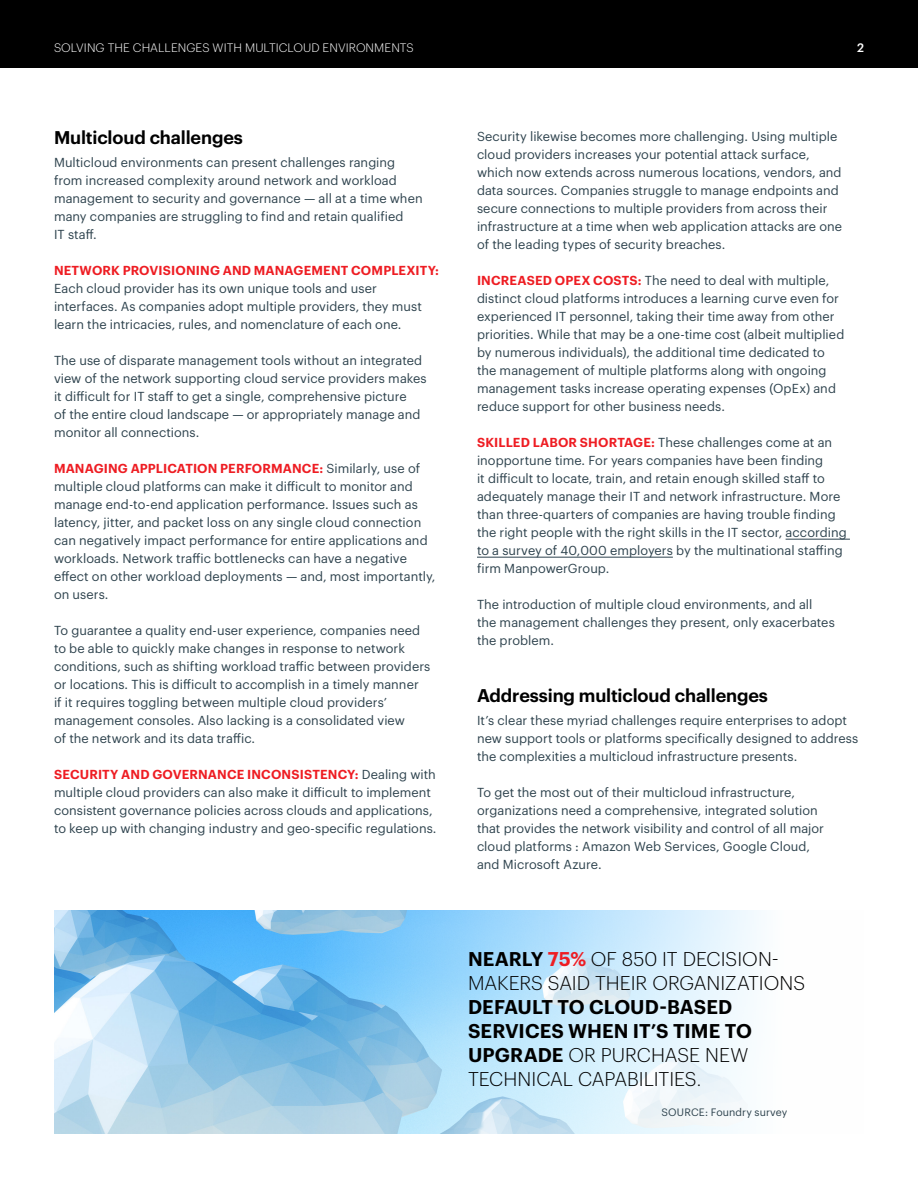
<style>
.page{position:relative;width:918px;height:1188px;background:#fff}
.page>*{position:absolute;margin:0;border:0;box-sizing:border-box;transform-origin:0 0}
.t1{font:300 19.5px/24px "Graphik";letter-spacing:-.005em;color:#000}
.t2{font:600 18px "Graphik";letter-spacing:-.01em;color:#000}
.t3{font:12.75px/18px "Graphik";letter-spacing:.005em;color:#2d424d}
.t4{font:300 12px "Graphik";letter-spacing:.005em;color:#fff}
.t5{font:500 12px "Graphik";color:#fff}
.t6{font:10.5px "Graphik";letter-spacing:.01em;color:#2d424d}
.s1{font-weight:600;color:#ee1d23}
.s2{font-weight:600}
</style>
<div class="page">
<div style="left:0;top:0;width:918px;height:68px;background:#000"></div>
<img style="left:54px;top:911px;width:705px;height:223px">
<hr style="left:786px;top:539px;width:64px;height:1px;background:#2d424d">
<hr style="left:477px;top:557px;width:196px;height:1px;background:#2d424d">
<p class="t4" style="left:54px;top:39px;width:361px">SOLVING THE CHALLENGES WITH MULTICLOUD ENVIRONMENTS</p>
<p class="t5" style="left:857px;top:38px;width:8px">2</p>
<p class="t2" style="left:54px;top:123px;width:190px">Multicloud challenges</p>
<p class="t3" style="left:54px;top:152px;width:370px">Multicloud environments can present challenges ranging from increased complexity around network and workload management to security and governance — all at a time when many companies are struggling to find and retain qualified<br>IT staff.</p>
<p class="t3" style="left:54px;top:260px;width:387px"><span class="s1">NETWORK PROVISIONING AND MANAGEMENT COMPLEXITY:<br></span>Each cloud provider has its own unique tools and user interfaces. As companies adopt multiple providers, they must learn the intricacies, rules, and nomenclature of each one.</p>
<p class="t3" style="left:54px;top:350px;width:374px">The use of disparate management tools without an integrated view of the network supporting cloud service providers makes it difficult for IT staff to get a single, comprehensive picture<br>of the entire cloud landscape — or appropriately manage and monitor all connections.</p>
<p class="t3" style="left:54px;top:458px;width:383px"><span class="s1">MANAGING APPLICATION PERFORMANCE:</span> Similarly, use of multiple cloud platforms can make it difficult to monitor and manage end-to-end application performance. Issues such as latency, jitter, and packet loss on any single cloud connection can negatively impact performance for entire applications and workloads. Network traffic bottlenecks can have a negative effect on other workload deployments — and, most importantly, on users.</p>
<p class="t3" style="left:54px;top:620px;width:378px">To guarantee a quality end-user experience, companies need to be able to quickly make changes in response to network conditions, such as shifting workload traffic between providers or locations. This is difficult to accomplish in a timely manner<br>if it requires toggling between multiple cloud providers’ management consoles. Also lacking is a consolidated view<br>of the network and its data traffic.</p>
<p class="t3" style="left:54px;top:764px;width:384px"><span class="s1">SECURITY AND GOVERNANCE INCONSISTENCY:</span> Dealing with multiple cloud providers can also make it difficult to implement consistent governance policies across clouds and applications, to keep up with changing industry and geo-specific regulations.</p>
<p class="t3" style="left:477px;top:126px;width:367px">Security likewise becomes more challenging. Using multiple cloud providers increases your potential attack surface, which now extends across numerous locations, vendors, and data sources. Companies struggle to manage endpoints and secure connections to multiple providers from across their infrastructure at a time when web application attacks are one of the leading types of security breaches.</p>
<p class="t3" style="left:477px;top:270px;width:369px"><span class="s1">INCREASED OPEX COSTS:</span> The need to deal with multiple, distinct cloud platforms introduces a learning curve even for experienced IT personnel, taking their time away from other priorities. While that may be a one-time cost (albeit multiplied by numerous individuals), the additional time dedicated to the management of multiple platforms along with ongoing management tasks increase operating expenses (OpEx) and reduce support for other business needs.</p>
<p class="t3" style="left:477px;top:432px;width:371px"><span class="s1">SKILLED LABOR SHORTAGE:</span> These challenges come at an inopportune time. For years companies have been finding<br>it difficult to locate, train, and retain enough skilled staff to adequately manage their IT and network infrastructure. More than three-quarters of companies are having trouble finding the right people with the right skills in the IT sector, according to a survey of 40,000 employers by the multinational staffing firm ManpowerGroup.</p>
<p class="t3" style="left:477px;top:594px;width:359px">The introduction of multiple cloud environments, and all the management challenges they present, only exacerbates the problem.</p>
<p class="t2" style="left:477px;top:682px;width:293px">Addressing multicloud challenges</p>
<p class="t3" style="left:477px;top:710px;width:383px">It’s clear these myriad challenges require enterprises to adopt new support tools or platforms specifically designed to address the complexities a multicloud infrastructure presents.</p>
<p class="t3" style="left:477px;top:782px;width:349px">To get the most out of their multicloud infrastructure, organizations need a comprehensive, integrated solution that provides the network visibility and control of all major cloud platforms : Amazon Web Services, Google Cloud, and Microsoft Azure.</p>
<p class="t1" style="left:468px;top:945px;width:339px"><span class="s2">NEARLY</span> <span class="s1">75%</span> OF 850 IT DECISION-<br>MAKERS SAID THEIR ORGANIZATIONS<br><span class="s2">DEFAULT TO CLOUD-BASED<br>SERVICES WHEN IT’S TIME TO<br>UPGRADE</span> OR PURCHASE NEW<br>TECHNICAL CAPABILITIES.</p>
<p class="t6" style="left:662px;top:1105px;width:127px">SOURCE: Foundry survey</p>
</div>
